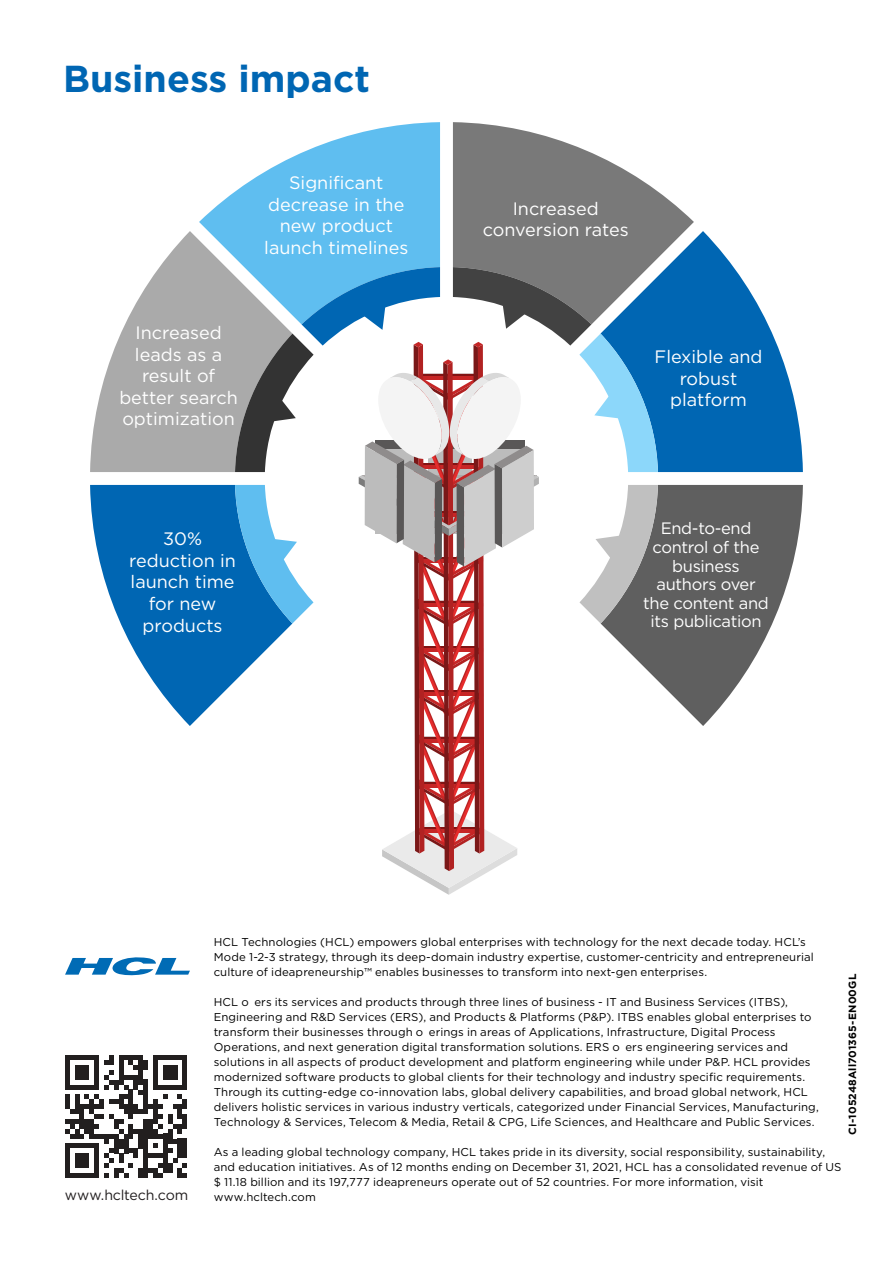
<style>
.page{position:relative;width:893px;height:1263px;background:#fff}
.page>*{position:absolute;margin:0;border:0;box-sizing:border-box;transform-origin:0 0}
.t1{font:700 37.5px "Gotham";color:#0066b3}
.t2{font:18px/21.6px "Gotham";color:#fff;text-align:center}
.t3{font:16.5px/18.6px "Gotham";letter-spacing:-.02em;color:#fff;text-align:center}
.t4{font:14.25px "Gotham";letter-spacing:-.01em;color:#231f20}
.t5{font:11.4px/15px "Gotham";letter-spacing:.01em;color:#000}
.t6{font:700 10.5px "Gotham";letter-spacing:.01em;color:#000}
</style>
<div class="page">
<svg style="left:65px;top:1055px;width:122px;height:123px"></svg>
<svg style="left:65px;top:957px;width:125px;height:19px"></svg>
<svg style="left:90px;top:485px;width:145px;height:241px;fill:#0066b3"></svg>
<svg style="left:90px;top:231px;width:145px;height:241px;fill:#aaa"></svg>
<svg style="left:199px;top:122px;width:241px;height:202px;fill:#5fbef0"></svg>
<svg style="left:453px;top:122px;width:241px;height:145px;fill:#797979"></svg>
<svg style="left:658px;top:485px;width:145px;height:241px;fill:#5f5f5f"></svg>
<svg style="left:600px;top:231px;width:203px;height:241px;fill:#0066b3"></svg>
<svg style="left:235px;top:267px;width:423px;height:628px"></svg>
<h1 class="t1" style="left:63px;top:57px;width:308px">Business impact</h1>
<h2 class="t2" style="left:119px;top:321px;width:120px">Increased leads as a result of better search optimization</h2>
<h2 class="t2" style="left:264px;top:171px;width:146px">Significant decrease in the new product launch timelines</h2>
<h2 class="t2" style="left:129px;top:527px;width:108px">30% reduction in launch time for new products</h2>
<h2 class="t2" style="left:483px;top:197px;width:147px">Increased conversion rates</h2>
<h2 class="t2" style="left:655px;top:345px;width:109px">Flexible and robust platform</h2>
<h3 class="t3" style="left:643px;top:519px;width:127px">End-to-end control of the business authors over the content and its publication</h3>
<p class="t5" style="left:214px;top:934px;width:601px">HCL Technologies (HCL) empowers global enterprises with technology for the next decade today. HCL’s<br>Mode 1-2-3 strategy, through its deep-domain industry expertise, customer-centricity and entrepreneurial culture of ideapreneurship™ enables businesses to transform into next-gen enterprises.</p>
<p class="t5" style="left:214px;top:994px;width:607px">HCL o ers its services and products through three lines of business - IT and Business Services (ITBS), Engineering and R&amp;D Services (ERS), and Products &amp; Platforms (P&amp;P). ITBS enables global enterprises to transform their businesses through o erings in areas of Applications, Infrastructure, Digital Process Operations, and next generation digital transformation solutions. ERS o ers engineering services and solutions in all aspects of product development and platform engineering while under P&amp;P. HCL provides modernized software products to global clients for their technology and industry specific requirements.<br>Through its cutting-edge co-innovation labs, global delivery capabilities, and broad global network, HCL delivers holistic services in various industry verticals, categorized under Financial Services, Manufacturing, Technology &amp; Services, Telecom &amp; Media, Retail &amp; CPG, Life Sciences, and Healthcare and Public Services.</p>
<p class="t5" style="left:214px;top:1144px;width:629px">As a leading global technology company, HCL takes pride in its diversity, social responsibility, sustainability, and education initiatives. As of 12 months ending on December 31, 2021, HCL has a consolidated revenue of US $ 11.18 billion and its 197,777 ideapreneurs operate out of 52 countries. For more information, visit</p>
<p class="t6" style="left:846px;top:1134px;width:162px;rotate:-90deg">CI-105248All701365-EN00GL</p>
<p class="t4" style="left:65px;top:1186px;width:125px">www.hcltech.com</p>
<p class="t5" style="left:214px;top:1189px;width:104px">www.hcltech.com</p>
</div>
